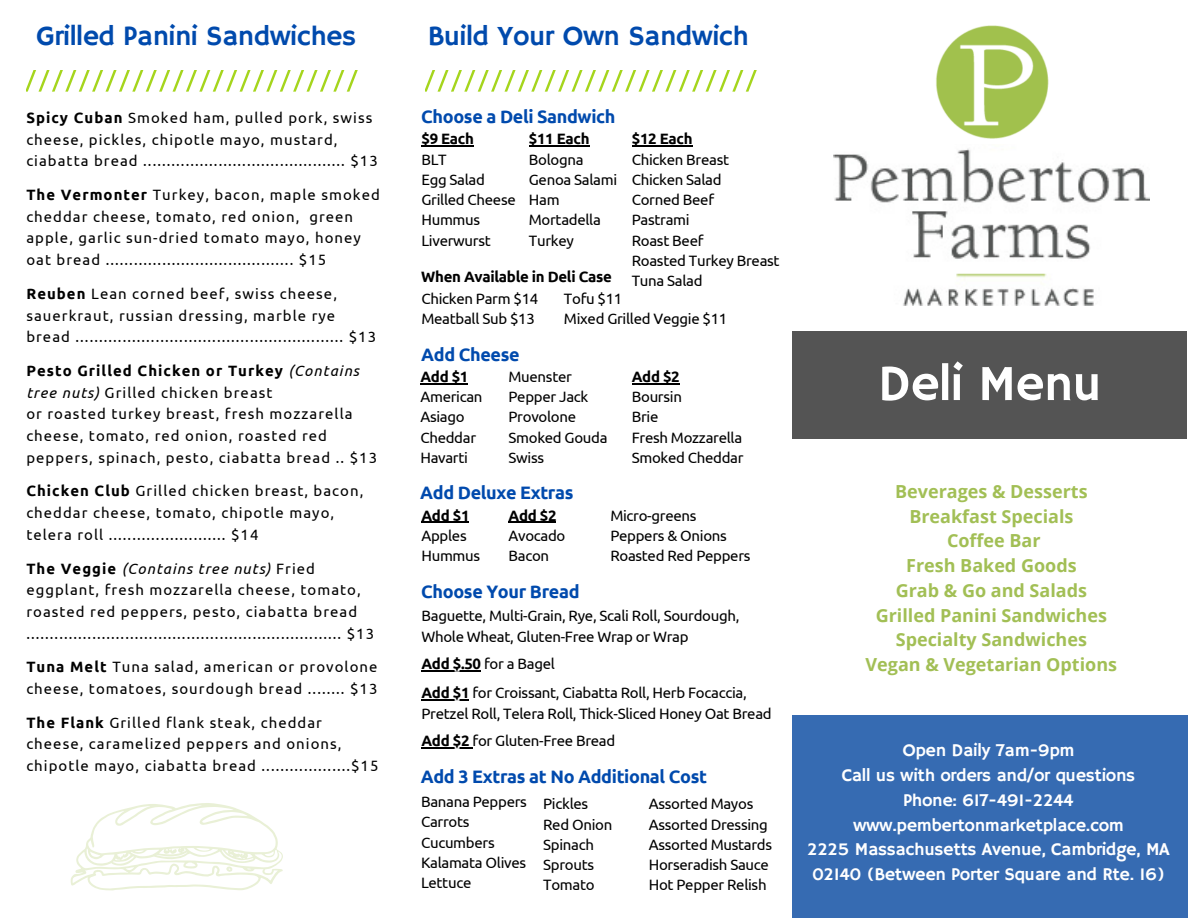
<style>
.page{position:relative;width:1188px;height:918px;background:#fff}
.page>*{position:absolute;margin:0;border:0;box-sizing:border-box;transform-origin:0 0}
.t1{font:50.7px "Hammersmith One";letter-spacing:-.02em;color:#fff}
.t2{font:28.2px "Hammersmith One";letter-spacing:-.02em;color:#004aad}
.t3{font:18px/24.8px "Hammersmith One";letter-spacing:-.02em;color:#fff;text-align:center}
.t4{font:700 18px/24.8px "Open Sans";color:#a2bf55;text-align:center}
.t5{font:700 18px "Ubuntu";letter-spacing:-.02em;color:#004aad}
.t6{font:15px/21.9px "Ubuntu";letter-spacing:.07em;color:#000}
.t7{font:15px/20.2px "Ubuntu";letter-spacing:-.02em;color:#000}
.t8{font:700 15px "Ubuntu";letter-spacing:-.02em;color:#000}
.s1{font-weight:700}
.s2{font-style:italic}
</style>
<div class="page">
<svg style="left:26px;top:71px;width:332px;height:21px"></svg>
<svg style="left:425px;top:71px;width:332px;height:21px"></svg>
<img style="left:834px;top:148px;width:316px;height:157px">
<img style="left:936px;top:25px;width:113px;height:114px">
<div style="left:792px;top:331px;width:395px;height:108px;background:#545454"></div>
<div style="left:792px;top:716px;width:396px;height:202px;background:#366bb2"></div>
<hr style="left:421px;top:146px;width:53px;height:1px;background:#000">
<hr style="left:529px;top:146px;width:60px;height:1px;background:#000">
<hr style="left:632px;top:146px;width:60px;height:1px;background:#000">
<hr style="left:420px;top:383px;width:48px;height:1px;background:#000">
<hr style="left:632px;top:383px;width:48px;height:1px;background:#000">
<hr style="left:421px;top:522px;width:48px;height:1px;background:#000">
<hr style="left:509px;top:522px;width:47px;height:1px;background:#000">
<hr style="left:421px;top:670px;width:60px;height:1px;background:#000">
<hr style="left:421px;top:699px;width:48px;height:2px;background:#000">
<hr style="left:421px;top:747px;width:52px;height:2px;background:#000">
<svg style="left:71px;top:803px;width:212px;height:88px"></svg>
<h2 class="t2" style="left:36px;top:19px;width:322px">Grilled Panini Sandwiches</h2>
<h2 class="t2" style="left:428px;top:19px;width:322px">Build Your Own Sandwich</h2>
<p class="t6" style="left:26px;top:106px;width:353px"><span class="s1">Spicy Cuban</span> Smoked ham, pulled pork, swiss cheese, pickles, chipotle mayo, mustard, ciabatta bread ........................................... $13</p>
<p class="t6" style="left:26px;top:183px;width:355px"><span class="s1">The Vermonter</span> Turkey, bacon, maple smoked cheddar cheese, tomato, red onion, green apple, garlic sun-dried tomato mayo, honey oat bread ........................................ $15</p>
<p class="t6" style="left:26px;top:282px;width:351px"><span class="s1">Reuben</span> Lean corned beef, swiss cheese, sauerkraut, russian dressing, marble rye bread ......................................................... $13</p>
<p class="t6" style="left:26px;top:359px;width:352px"><span class="s1">Pesto Grilled Chicken or Turkey</span> <span class="s2">(Contains tree nuts)</span> Grilled chicken breast<br>or roasted turkey breast, fresh mozzarella cheese, tomato, red onion, roasted red peppers, spinach, pesto, ciabatta bread .. $13</p>
<p class="t6" style="left:26px;top:480px;width:339px"><span class="s1">Chicken Club</span> Grilled chicken breast, bacon, cheddar cheese, tomato, chipotle mayo, telera roll ......................... $14</p>
<p class="t6" style="left:26px;top:557px;width:349px"><span class="s1">The Veggie</span> <span class="s2">(Contains tree nuts)</span> Fried eggplant, fresh mozzarella cheese, tomato, roasted red peppers, pesto, ciabatta bread ................................................................... $13</p>
<p class="t6" style="left:26px;top:656px;width:353px"><span class="s1">Tuna Melt</span> Tuna salad, american or provolone cheese, tomatoes, sourdough bread ........ $13</p>
<p class="t6" style="left:26px;top:711px;width:354px"><span class="s1">The Flank</span> Grilled flank steak, cheddar cheese, caramelized peppers and onions, chipotle mayo, ciabatta bread ...................$15</p>
<p class="t5" style="left:421px;top:107px;width:196px">Choose a Deli Sandwich</p>
<p class="t8" style="left:421px;top:130px;width:54px">$9 Each</p>
<p class="t7" style="left:421px;top:149px;width:96px">BLT<br>Egg Salad<br>Grilled Cheese<br>Hummus<br>Liverwurst</p>
<p class="t8" style="left:529px;top:130px;width:62px">$11 Each</p>
<p class="t7" style="left:529px;top:149px;width:90px">Bologna<br>Genoa Salami<br>Ham<br>Mortadella<br>Turkey</p>
<p class="t8" style="left:632px;top:130px;width:62px">$12 Each</p>
<p class="t7" style="left:632px;top:149px;width:149px">Chicken Breast<br>Chicken Salad<br>Corned Beef<br>Pastrami<br>Roast Beef<br>Roasted Turkey Breast<br>Tuna Salad</p>
<p class="t8" style="left:421px;top:268px;width:192px">When Available in Deli Case</p>
<p class="t7" style="left:564px;top:289px;width:165px">Tofu $11<br>Mixed Grilled Veggie $11</p>
<p class="t7" style="left:421px;top:289px;width:118px">Chicken Parm $14<br>Meatball Sub $13</p>
<p class="t5" style="left:421px;top:344px;width:100px">Add Cheese</p>
<p class="t8" style="left:420px;top:368px;width:50px">Add $1</p>
<p class="t7" style="left:420px;top:387px;width:64px">American<br>Asiago<br>Cheddar<br>Havarti</p>
<p class="t7" style="left:509px;top:366px;width:101px">Muenster<br>Pepper Jack<br>Provolone<br>Smoked Gouda<br>Swiss</p>
<p class="t8" style="left:632px;top:368px;width:50px">Add $2</p>
<p class="t7" style="left:632px;top:387px;width:113px">Boursin<br>Brie<br>Fresh Mozzarella<br>Smoked Cheddar</p>
<p class="t5" style="left:420px;top:482px;width:155px">Add Deluxe Extras</p>
<p class="t8" style="left:421px;top:507px;width:50px">Add $1</p>
<p class="t7" style="left:421px;top:525px;width:60px">Apples<br>Hummus</p>
<p class="t8" style="left:509px;top:507px;width:50px">Add $2</p>
<p class="t7" style="left:509px;top:525px;width:58px">Avocado<br>Bacon</p>
<p class="t7" style="left:610px;top:505px;width:142px">Micro-greens<br>Peppers &amp; Onions<br>Roasted Red Peppers</p>
<p class="t5" style="left:421px;top:581px;width:160px">Choose Your Bread</p>
<p class="t7" style="left:421px;top:605px;width:320px;line-height:21px">Baguette, Multi-Grain, Rye, Scali Roll, Sourdough,<br>Whole Wheat, Gluten-Free Wrap or Wrap</p>
<p class="t7" style="left:421px;top:649px;width:327px;line-height:29.2px"><span class="s1">Add $.50</span> for a Bagel<br><span class="s1">Add $1</span> for Croissant, Ciabatta Roll, Herb Focaccia,</p>
<p class="t7" style="left:421px;top:700px;width:352px;line-height:27px">Pretzel Roll, Telera Roll, Thick-Sliced Honey Oat Bread<br><span class="s1">Add $2</span> for Gluten-Free Bread</p>
<p class="t5" style="left:421px;top:767px;width:288px">Add 3 Extras at No Additional Cost</p>
<p class="t7" style="left:421px;top:791px;width:107px">Banana Peppers<br>Carrots<br>Cucumbers<br>Kalamata Olives<br>Lettuce</p>
<p class="t7" style="left:649px;top:794px;width:125px">Assorted Mayos<br>Assorted Dressing<br>Assorted Mustards<br>Horseradish Sauce<br>Hot Pepper Relish</p>
<p class="t7" style="left:543px;top:794px;width:71px">Pickles<br>Red Onion<br>Spinach<br>Sprouts<br>Tomato</p>
<h1 class="t1" style="left:878px;top:354px;width:226px">Deli Menu</h1>
<p class="t4" style="left:866px;top:478px;width:253px">Beverages &amp; Desserts<br>Breakfast Specials<br>Coffee Bar<br>Fresh Baked Goods<br>Grab &amp; Go and Salads<br>Grilled Panini Sandwiches<br>Specialty Sandwiches<br>Vegan &amp; Vegetarian Options</p>
<p class="t3" style="left:807px;top:739px;width:364px">Open Daily 7am-9pm<br>Call us with orders and/or questions<br>Phone: 617-491-2244 www.pembertonmarketplace.com<br>2225 Massachusetts Avenue, Cambridge, MA<br>02140 (Between Porter Square and Rte. 16)</p>
</div>
